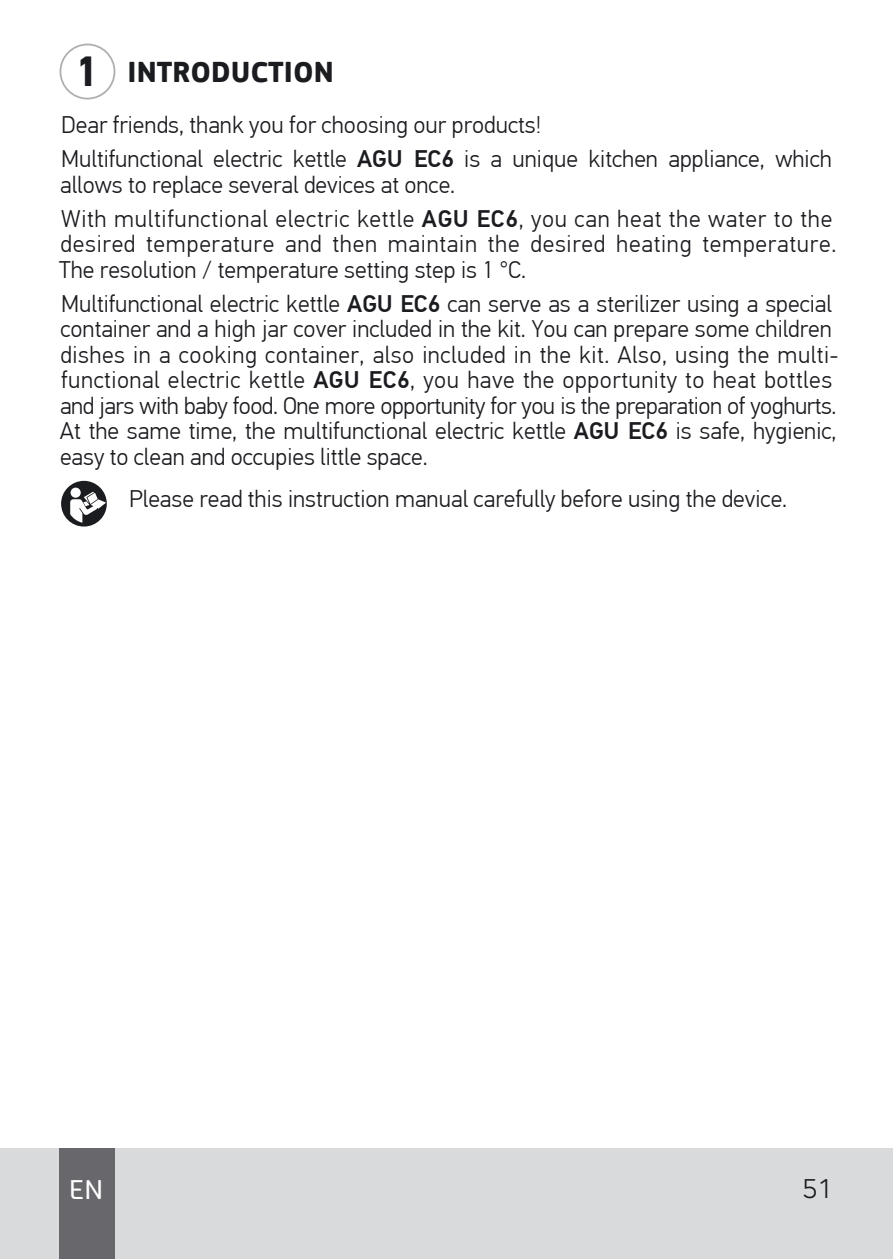
<style>
.page{position:relative;width:893px;height:1259px;background:#fff}
.page>*{position:absolute;margin:0;border:0;box-sizing:border-box;transform-origin:0 0}
.t1{font:700 42px "PF Din Text Pro";color:#1b1c20}
.t2{font:700 30px "PF Square Sans Pro";color:#1b1c20}
.t3{font:27px "Core Rhino";color:#fff}
.t4{font:300 27px "Core Sans A35";color:#1b1c20}
.t5{font:300 24px/25.5px "PF Din Text Pro";color:#1b1c20}
.t6{font:300 24px/33.9px "PF Din Text Pro";letter-spacing:.03em;color:#1b1c20}
.s1{font-weight:500}
</style>
<div class="page">
<div style="left:0;top:1148px;width:893px;height:111px;background:#d8dadc"></div>
<div style="left:60px;top:1148px;width:55px;height:111px;background:#68676c"></div>
<div style="left:60px;top:44px;width:55px;height:55px;border:2px solid #aeafb2;border-radius:50%"></div>
<svg style="left:61px;top:481px;width:46px;height:45px"></svg>
<h1 class="t1" style="left:75px;top:46px;width:25px">1</h1>
<p class="t2" style="left:128px;top:54px;width:208px">INTRODUCTION</p>
<p class="t5" style="left:61px;top:108px;width:772px;line-height:33.9px">Dear friends, thank you for choosing our products!<br>Multifunctional electric kettle <span class="s1">AGU EC6</span> is a unique kitchen appliance, which</p>
<p class="t6" style="left:60px;top:168px;width:774px">allows to replace several devices at once.<br>With multifunctional electric kettle <span class="s1">AGU EC6</span>, you can heat the water to the</p>
<p class="t6" style="left:59px;top:231px;width:779px;line-height:25.5px">desired temperature and then maintain the desired heating temperature.<br>The resolution / temperature setting step is 1 °C.</p>
<p class="t5" style="left:60px;top:291px;width:780px">Multifunctional electric kettle <span class="s1">AGU EC6</span> can serve as a sterilizer using a special container and a high jar cover included in the kit. You can prepare some children dishes in a cooking container, also included in the kit. Also, using the multi&shy;functional electric kettle <span class="s1">AGU EC6</span>, you have the opportunity to heat bottles and jars with baby food. One more opportunity for you is the preparation of yoghurts.<br>At the same time, the multifunctional electric kettle <span class="s1">AGU EC6</span> is safe, hygienic, easy to clean and occupies little space.</p>
<p class="t5" style="left:129px;top:486px;width:659px">Please read this instruction manual carefully before using the device.</p>
<p class="t3" style="left:69px;top:1172px;width:36px">EN</p>
<p class="t4" style="left:802px;top:1171px;width:33px">51</p>
</div>
